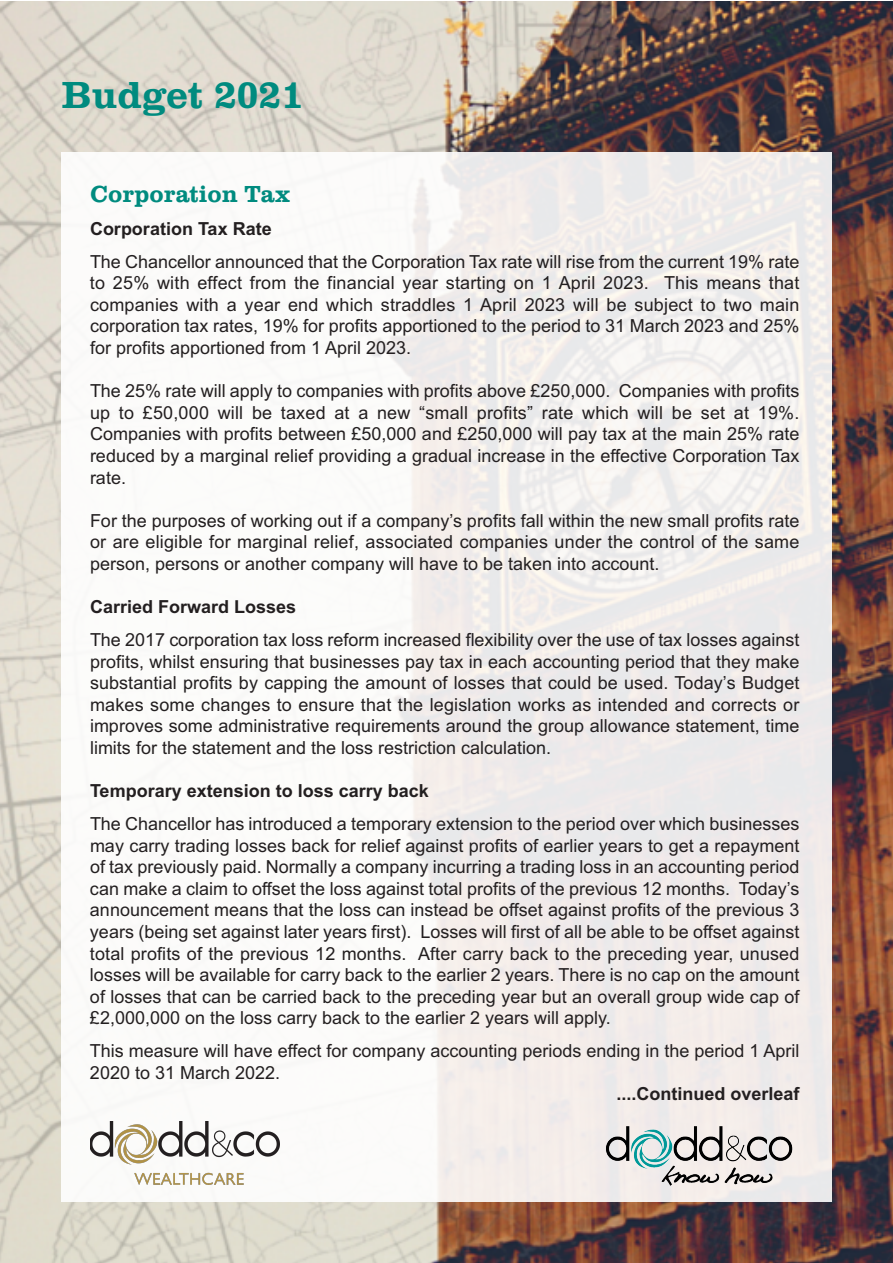
<style>
.page{position:relative;width:893px;height:1263px;background:#fff}
.page>*{position:absolute;margin:0;border:0;box-sizing:border-box;transform-origin:0 0}
.t1{font:39px "Clarendon";color:#008b7f}
.t2{font:24px "Clarendon";color:#008b7f}
.t3{font:18px/21.6px "Arial";color:#231f20;text-align:justify}
.t4{font:700 18px "Arial";color:#231f20}
</style>
<div class="page">
<img style="left:0;top:2px;width:893px;height:1261px">
<div style="left:61px;top:152px;width:771px;height:1050px;background:#fff;opacity:.9"></div>
<img style="left:604px;top:1122px;width:195px;height:66px">
<img style="left:90px;top:1122px;width:189px;height:70px">
<h1 class="t1" style="left:61px;top:73px;width:244px">Budget 2021</h1>
<h2 class="t2" style="left:90px;top:181px;width:202px">Corporation Tax</h2>
<p class="t4" style="left:90px;top:218px;width:183px">Corporation Tax Rate</p>
<p class="t3" style="left:90px;top:251px;width:711px">The Chancellor announced that the Corporation Tax rate will rise from the current 19% rate to 25% with effect from the financial year starting on 1 April 2023. This means that companies with a year end which straddles 1 April 2023 will be subject to two main corporation tax rates, 19% for profits apportioned to the period to 31 March 2023 and 25% for profits apportioned from 1 April 2023.</p>
<p class="t3" style="left:90px;top:380px;width:711px">The 25% rate will apply to companies with profits above £250,000. Companies with profits up to £50,000 will be taxed at a new “small profits” rate which will be set at 19%.<br>Companies with profits between £50,000 and £250,000 will pay tax at the main 25% rate reduced by a marginal relief providing a gradual increase in the effective Corporation Tax rate.</p>
<p class="t3" style="left:90px;top:510px;width:711px">For the purposes of working out if a company’s profits fall within the new small profits rate or are eligible for marginal relief, associated companies under the control of the same person, persons or another company will have to be taken into account.</p>
<p class="t4" style="left:90px;top:596px;width:208px">Carried Forward Losses</p>
<p class="t3" style="left:90px;top:629px;width:711px">The 2017 corporation tax loss reform increased flexibility over the use of tax losses against profits, whilst ensuring that businesses pay tax in each accounting period that they make substantial profits by capping the amount of losses that could be used. Today’s Budget makes some changes to ensure that the legislation works as intended and corrects or improves some administrative requirements around the group allowance statement, time limits for the statement and the loss restriction calculation.</p>
<p class="t4" style="left:90px;top:780px;width:340px">Temporary extension to loss carry back</p>
<p class="t3" style="left:90px;top:813px;width:711px">The Chancellor has introduced a temporary extension to the period over which businesses may carry trading losses back for relief against profits of earlier years to get a repayment of tax previously paid. Normally a company incurring a trading loss in an accounting period can make a claim to offset the loss against total profits of the previous 12 months. Today’s announcement means that the loss can instead be offset against profits of the previous 3 years (being set against later years first). Losses will first of all be able to be offset against total profits of the previous 12 months. After carry back to the preceding year, unused losses will be available for carry back to the earlier 2 years. There is no cap on the amount of losses that can be carried back to the preceding year but an overall group wide cap of £2,000,000 on the loss carry back to the earlier 2 years will apply.</p>
<p class="t3" style="left:90px;top:1040px;width:711px">This measure will have effect for company accounting periods ending in the period 1 April<br>2020 to 31 March 2022.</p>
<p class="t4" style="left:616px;top:1083px;width:185px">....Continued overleaf</p>
</div>
